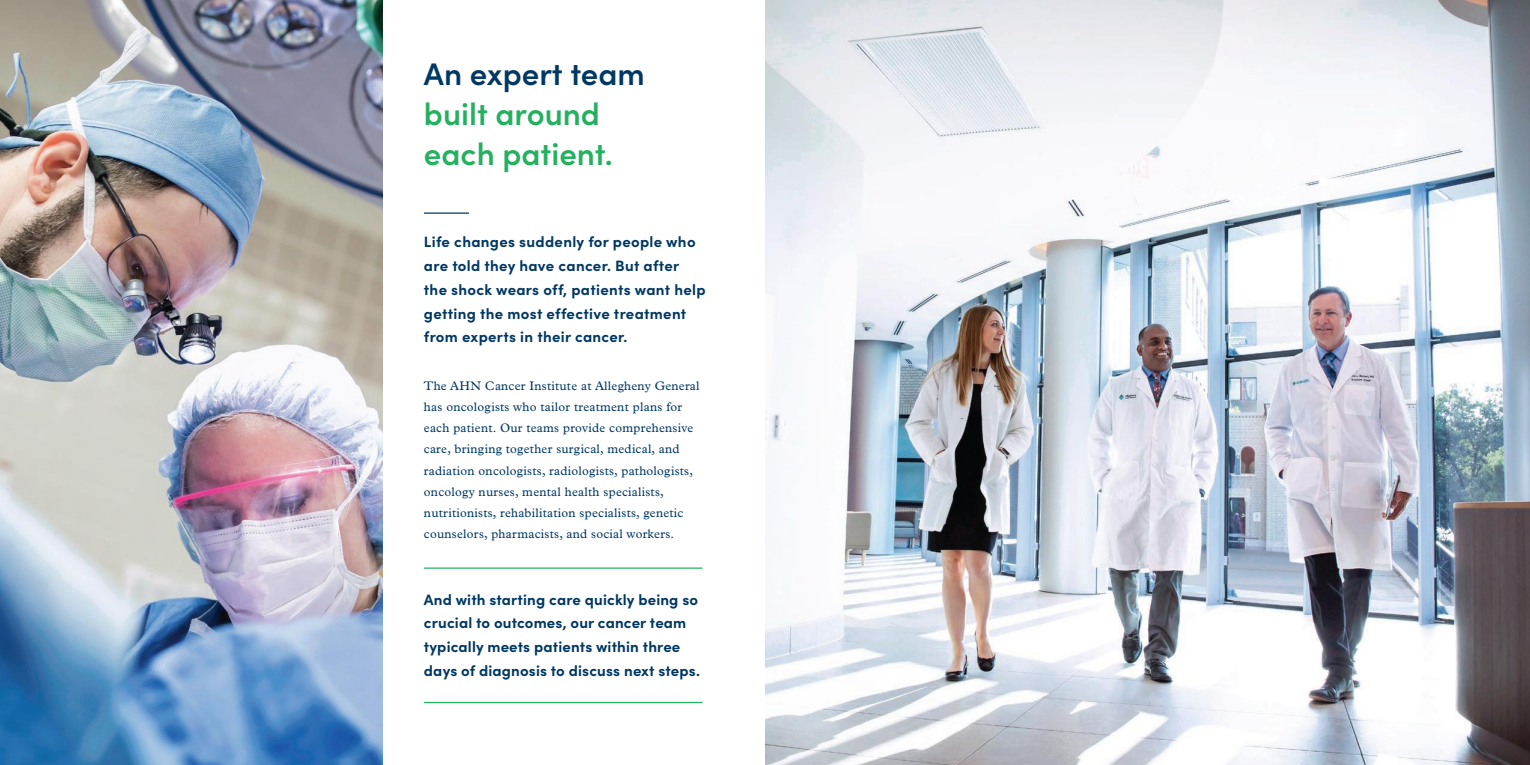
<style>
.page{position:relative;width:1530px;height:765px;background:#fff}
.page>*{position:absolute;margin:0;border:0;box-sizing:border-box;transform-origin:0 0}
.t1{font:600 31.25px/40px "Sofia Pro";color:#25b060}
.t2{font:600 31.25px "Sofia Pro";color:#003863}
.t3{font:700 15px/23.8px "Sofia Pro";letter-spacing:.01em;color:#003863}
.t4{font:12.5px/21.2px "Plantin MT Pro";letter-spacing:.02em;color:#003863}
</style>
<div class="page">
<img style="left:0;top:0;width:382px;height:765px">
<img style="left:765px;top:0;width:765px;height:765px">
<hr style="left:424px;top:568px;width:278px;height:1px;background:#25b060">
<hr style="left:424px;top:702px;width:278px;height:1px;background:#25b060">
<hr style="left:424px;top:212px;width:45px;height:2px;background:#003863">
<h1 class="t2" style="left:424px;top:51px;width:222px">An expert team</h1>
<h1 class="t1" style="left:424px;top:92px;width:190px">built around each patient.</h1>
<p class="t3" style="left:424px;top:229px;width:283px">Life changes suddenly for people who are told they have cancer. But after the shock wears off, patients want help getting the most effective treatment from experts in their cancer.</p>
<p class="t4" style="left:424px;top:375px;width:277px">The AHN Cancer Institute at Allegheny General has oncologists who tailor treatment plans for each patient. Our teams provide comprehensive care, bringing together surgical, medical, and radiation oncologists, radiologists, pathologists, oncology nurses, mental health specialists, nutritionists, rehabilitation specialists, genetic counselors, pharmacists, and social workers.</p>
<p class="t3" style="left:424px;top:586px;width:278px">And with starting care quickly being so crucial to outcomes, our cancer team typically meets patients within three days of diagnosis to discuss next steps.</p>
</div>
